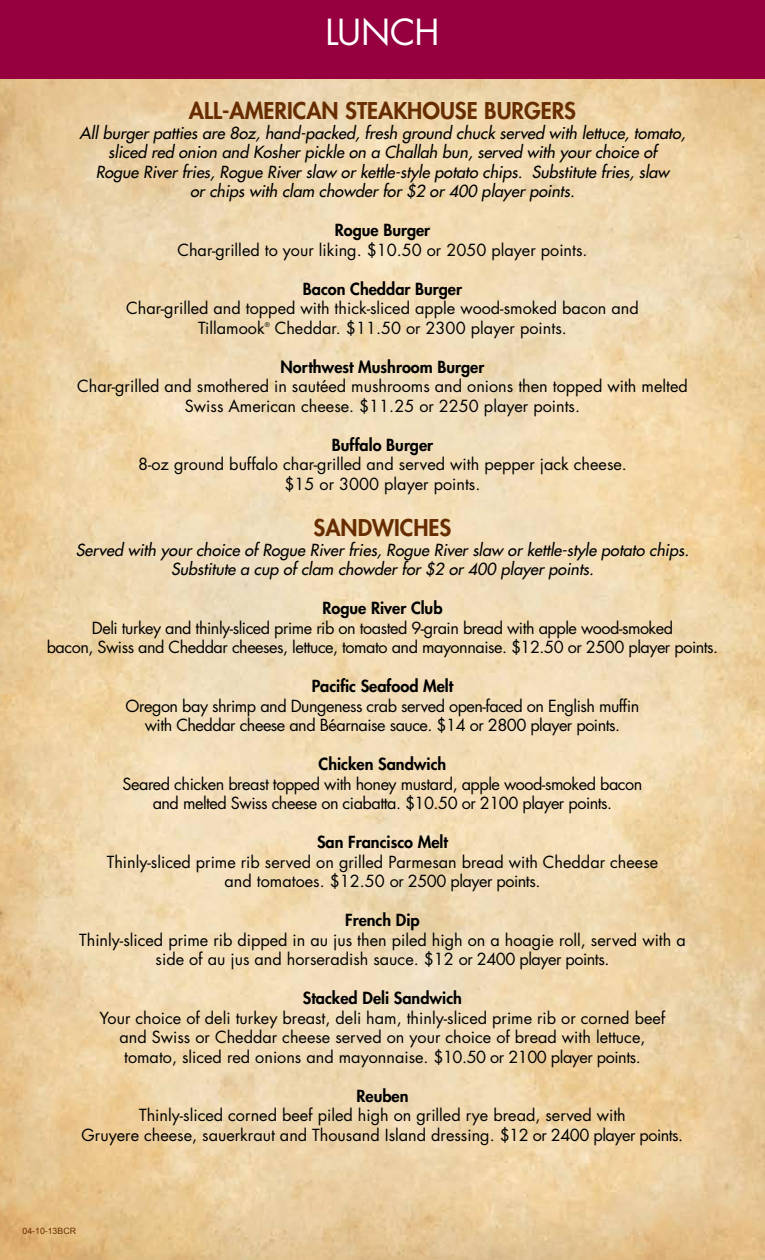
<style>
.page{position:relative;width:765px;height:1260px;background:#fff}
.page>*{position:absolute;margin:0;border:0;box-sizing:border-box;transform-origin:0 0}
.t1{font:35px "Futura";letter-spacing:-.01em;color:#fff}
.t2{font:800 22.5px "Futura";color:#672d00}
.t3{font:16.25px/19.5px "Futura";color:#000;text-align:center}
.t4{font:16.25px/19.5px "Futura";letter-spacing:-.03em;color:#000;text-align:center}
.t5{font:italic 16.25px/19.5px "Futura";color:#000;text-align:center}
.t6{font:800 16.25px "Futura";color:#000}
.t7{font:8.75px "Arial";color:#672d00}
.t8{font:6.25px "Futura";color:#000}
</style>
<div class="page">
<img style="left:0;top:79px;width:765px;height:1181px">
<div style="left:0;top:0;width:765px;height:79px;background:#96003f"></div>
<h1 class="t1" style="left:325px;top:8px;width:116px">LUNCH</h1>
<h2 class="t2" style="left:189px;top:96px;width:389px">ALL-AMERICAN STEAKHOUSE BURGERS</h2>
<p class="t5" style="left:79px;top:123px;width:608px">All burger patties are 8oz, hand-packed, fresh ground chuck served with lettuce, tomato, sliced red onion and Kosher pickle on a Challah bun, served with your choice of<br>Rogue River fries, Rogue River slaw or kettle-style potato chips. Substitute fries, slaw<br>or chips with clam chowder for $2 or 400 player points.</p>
<p class="t6" style="left:335px;top:219px;width:97px">Rogue Burger</p>
<p class="t3" style="left:177px;top:240px;width:412px">Char-grilled to your liking. $10.50 or 2050 player points.</p>
<p class="t6" style="left:303px;top:278px;width:161px">Bacon Cheddar Burger</p>
<p class="t3" style="left:198px;top:298px;width:442px;text-align:left;text-indent:-72px">Char-grilled and topped with thick-sliced apple wood-smoked bacon and<br>Tillamook</p>
<p class="t8" style="left:265px;top:321px;width:6px">®</p>
<p class="t3" style="left:275px;top:318px;width:294px">Cheddar. $11.50 or 2300 player points.</p>
<p class="t6" style="left:281px;top:356px;width:205px">Northwest Mushroom Burger</p>
<p class="t3" style="left:77px;top:376px;width:612px">Char-grilled and smothered in sautéed mushrooms and onions then topped with melted<br>Swiss American cheese. $11.25 or 2250 player points.</p>
<p class="t6" style="left:332px;top:434px;width:103px">Buffalo Burger</p>
<p class="t3" style="left:138px;top:454px;width:490px">8-oz ground buffalo char-grilled and served with pepper jack cheese. $15 or 3000 player points.</p>
<h2 class="t2" style="left:314px;top:513px;width:139px">SANDWICHES</h2>
<p class="t5" style="left:76px;top:540px;width:615px">Served with your choice of Rogue River fries, Rogue River slaw or kettle-style potato chips.<br>Substitute a cup of clam chowder for $2 or 400 player points.</p>
<p class="t6" style="left:322px;top:597px;width:122px">Rogue River Club</p>
<p class="t4" style="left:47px;top:618px;width:673px">Deli turkey and thinly-sliced prime rib on toasted 9-grain bread with apple wood-smoked<br>bacon, Swiss and Cheddar cheeses, lettuce, tomato and mayonnaise. $12.50 or 2500 player points.</p>
<p class="t6" style="left:312px;top:675px;width:143px">Pacific Seafood Melt</p>
<p class="t4" style="left:126px;top:696px;width:515px">Oregon bay shrimp and Dungeness crab served open-faced on English muffin with Cheddar cheese and Béarnaise sauce. $14 or 2800 player points.</p>
<p class="t6" style="left:319px;top:753px;width:129px">Chicken Sandwich</p>
<p class="t4" style="left:123px;top:774px;width:521px">Seared chicken breast topped with honey mustard, apple wood-smoked bacon and melted Swiss cheese on ciabatta. $10.50 or 2100 player points.</p>
<p class="t6" style="left:317px;top:831px;width:132px">San Francisco Melt</p>
<p class="t3" style="left:107px;top:852px;width:553px">Thinly-sliced prime rib served on grilled Parmesan bread with Cheddar cheese and tomatoes. $12.50 or 2500 player points.</p>
<p class="t6" style="left:345px;top:909px;width:76px">French Dip</p>
<p class="t3" style="left:79px;top:930px;width:608px">Thinly-sliced prime rib dipped in au jus then piled high on a hoagie roll, served with a side of au jus and horseradish sauce. $12 or 2400 player points.</p>
<p class="t6" style="left:303px;top:987px;width:161px">Stacked Deli Sandwich</p>
<p class="t3" style="left:100px;top:1008px;width:567px">Your choice of deli turkey breast, deli ham, thinly-sliced prime rib or corned beef and Swiss or Cheddar cheese served on your choice of bread with lettuce, tomato, sliced red onions and mayonnaise. $10.50 or 2100 player points.</p>
<p class="t6" style="left:356px;top:1085px;width:54px">Reuben</p>
<p class="t3" style="left:82px;top:1105px;width:603px">Thinly-sliced corned beef piled high on grilled rye bread, served with<br>Gruyere cheese, sauerkraut and Thousand Island dressing. $12 or 2400 player points.</p>
<p class="t7" style="left:22px;top:1225px;width:55px">04-10-13BCR</p>
</div>
